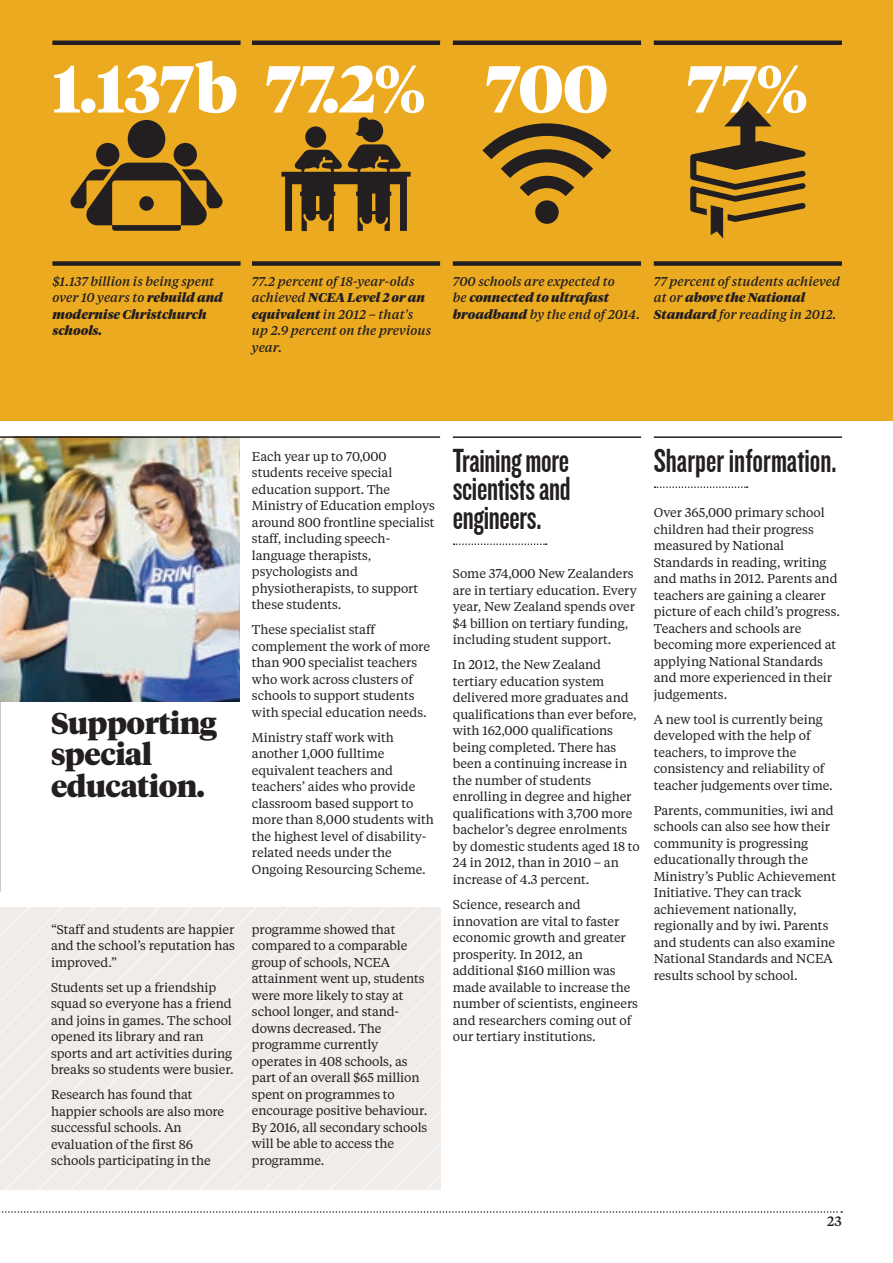
<style>
.page{position:relative;width:893px;height:1263px;background:#fff}
.page>*{position:absolute;margin:0;border:0;box-sizing:border-box;transform-origin:0 0}
.t1{font:900 66px "Tiempos Headline";letter-spacing:-.01em;color:#fff}
.t2{font:34.5px/28.5px "Knockout HTF48 Featherweight";letter-spacing:-.01em;color:#231f20;text-align:justify}
.t3{font:900 30px/31.5px "Tiempos Headline";letter-spacing:-.02em;color:#231f20}
.t4{font:500 13.5px "Tiempos Text";color:#231f20}
.t5{font:12.75px/16.5px "Tiempos Text";letter-spacing:-.005em;color:#231f20}
.t6{font:italic 500 12.75px/16.5px "Tiempos Text";color:#231f20}
.t7{font:italic 900 12.75px/16.5px "Tiempos Headline";color:#231f20}
.s1{font-family:"Tiempos Headline";font-weight:900}
.s2{font-family:"Tiempos Text";font-weight:500}
</style>
<div class="page">
<div style="left:0;top:0;width:893px;height:420px;background:#ebaa20"></div>
<img style="left:0;top:438px;width:239px;height:264px">
<hr style="left:654px;top:436px;width:188px;height:2px;background:#231f20">
<svg style="left:654px;top:486px;width:94px;height:2px"></svg>
<hr style="left:52px;top:41px;width:189px;height:4px;background:#231f20">
<div style="left:52px;top:261px;width:189px;height:5px;background:#231f20"></div>
<div style="left:174px;top:143px;width:23px;height:23px;background:#231f20;border-radius:50%"></div>
<div style="left:96px;top:143px;width:23px;height:23px;background:#231f20;border-radius:50%"></div>
<div style="left:128px;top:120px;width:37px;height:38px;background:#231f20;border-radius:50%"></div>
<svg style="left:70px;top:163px;width:153px;height:68px"></svg>
<div style="left:139px;top:196px;width:15px;height:15px;background:#231f20;border-radius:50%"></div>
<hr style="left:453px;top:41px;width:188px;height:4px;background:#231f20">
<div style="left:453px;top:261px;width:188px;height:5px;background:#231f20"></div>
<svg style="left:482px;top:123px;width:129px;height:73px"></svg>
<div style="left:535px;top:200px;width:24px;height:24px;background:#231f20;border-radius:50%"></div>
<svg style="left:690px;top:141px;width:116px;height:98px"></svg>
<hr style="left:654px;top:41px;width:188px;height:4px;background:#231f20">
<div style="left:654px;top:261px;width:188px;height:5px;background:#231f20"></div>
<div style="left:740px;top:116px;width:15px;height:43px;background:#231f20"></div>
<svg style="left:724px;top:101px;width:47px;height:25px"></svg>
<hr style="left:252px;top:41px;width:188px;height:4px;background:#231f20">
<div style="left:252px;top:261px;width:188px;height:5px;background:#231f20"></div>
<svg style="left:281px;top:117px;width:130px;height:114px"></svg>
<div style="left:0;top:907px;width:440px;height:282px;background:#efecea"></div>
<hr style="left:453px;top:436px;width:188px;height:2px;background:#231f20">
<svg style="left:454px;top:543px;width:93px;height:2px"></svg>
<hr style="left:0;top:436px;width:440px;height:2px;background:#231f20">
<svg style="left:0;top:1211px;width:842px;height:2px"></svg>
<h1 class="t1" style="left:53px;top:43px;width:375px">1.137b 77.2%</h1>
<h1 class="t1" style="left:486px;top:43px;width:124px">700</h1>
<h1 class="t1" style="left:687px;top:43px;width:123px">77%</h1>
<p class="t6" style="left:52px;top:272px;width:172px">$1.137 billion is being spent over 10 years to <span class="s1">rebuild and</span></p>
<p class="t7" style="left:52px;top:305px;width:156px">modernise Christchurch schools.</p>
<p class="t6" style="left:252px;top:272px;width:164px">77.2 percent of 18-year-olds</p>
<p class="t7" style="left:252px;top:289px;width:175px"><span class="s2">achieved</span> NCEA Level 2 or an</p>
<p class="t6" style="left:252px;top:305px;width:181px"><span class="s1">equivalent</span> in 2012 – that's up 2.9 percent on the previous year.</p>
<p class="t6" style="left:453px;top:272px;width:163px">700 schools are expected to</p>
<p class="t7" style="left:453px;top:289px;width:158px"><span class="s2">be</span> connected to ultrafast</p>
<p class="t6" style="left:453px;top:305px;width:189px"><span class="s1">broadband</span> by the end of 2014.</p>
<p class="t6" style="left:654px;top:272px;width:188px">77 percent of students achieved</p>
<p class="t7" style="left:654px;top:289px;width:153px"><span class="s2">at or</span> above the National</p>
<p class="t6" style="left:654px;top:305px;width:184px"><span class="s1">Standard</span> for reading in 2012.</p>
<h3 class="t3" style="left:51px;top:706px;width:167px">Supporting special education.</h3>
<p class="t5" style="left:252px;top:447px;width:184px">Each year up to 70,000 students receive special education support. The<br>Ministry of Education employs around 800 frontline specialist staff, including speech&shy;language therapists, psychologists and physiotherapists, to support these students.</p>
<p class="t5" style="left:252px;top:621px;width:180px">These specialist staff complement the work of more than 900 specialist teachers who work across clusters of schools to support students with special education needs.</p>
<p class="t5" style="left:252px;top:728px;width:183px">Ministry staff work with another 1,000 fulltime equivalent teachers and teachers’ aides who provide classroom based support to more than 8,000 students with the highest level of disability&shy;related needs under the<br>Ongoing Resourcing Scheme.</p>
<p class="t5" style="left:51px;top:920px;width:186px;text-align:justify">“Staff and students are happier and the school’s reputation has improved.”</p>
<p class="t5" style="left:51px;top:978px;width:184px">Students set up a friendship squad so everyone has a friend and joins in games. The school opened its library and ran sports and art activities during breaks so students were busier.</p>
<p class="t5" style="left:51px;top:1086px;width:175px">Research has found that happier schools are also more successful schools. An evaluation of the first 86 schools participating in the</p>
<p class="t5" style="left:252px;top:920px;width:177px">programme showed that compared to a comparable group of schools, NCEA attainment went up, students were more likely to stay at school longer, and stand&shy;downs decreased. The programme currently operates in 408 schools, as part of an overall $65 million spent on programmes to encourage positive behaviour.<br>By 2016, all secondary schools will be able to access the programme.</p>
<h2 class="t2" style="left:453px;top:447px;width:119px">Training more scientists and engineers.</h2>
<p class="t5" style="left:453px;top:565px;width:185px">Some 374,000 New Zealanders are in tertiary education. Every year, New Zealand spends over $4 billion on tertiary funding, including student support.</p>
<p class="t5" style="left:453px;top:656px;width:188px">In 2012, the New Zealand tertiary education system delivered more graduates and qualifications than ever before, with 162,000 qualifications being completed. There has been a continuing increase in the number of students enrolling in degree and higher qualifications with 3,700 more bachelor’s degree enrolments by domestic students aged 18 to<br>24 in 2012, than in 2010 – an increase of 4.3 percent.</p>
<p class="t5" style="left:453px;top:896px;width:187px">Science, research and innovation are vital to faster economic growth and greater prosperity. In 2012, an additional $160 million was made available to increase the number of scientists, engineers and researchers coming out of our tertiary institutions.</p>
<h2 class="t2" style="left:654px;top:447px;width:184px">Sharper information.</h2>
<p class="t5" style="left:654px;top:504px;width:188px">Over 365,000 primary school children had their progress measured by National<br>Standards in reading, writing and maths in 2012. Parents and teachers are gaining a clearer picture of each child’s progress.<br>Teachers and schools are becoming more experienced at applying National Standards and more experienced in their judgements.</p>
<p class="t5" style="left:654px;top:710px;width:181px">A new tool is currently being developed with the help of teachers, to improve the consistency and reliability of teacher judgements over time.</p>
<p class="t5" style="left:654px;top:801px;width:184px">Parents, communities, iwi and schools can also see how their community is progressing educationally through the<br>Ministry’s Public Achievement<br>Initiative. They can track achievement nationally, regionally and by iwi. Parents and students can also examine<br>National Standards and NCEA results school by school.</p>
<p class="t4" style="left:827px;top:1212px;width:16px">23</p>
</div>
